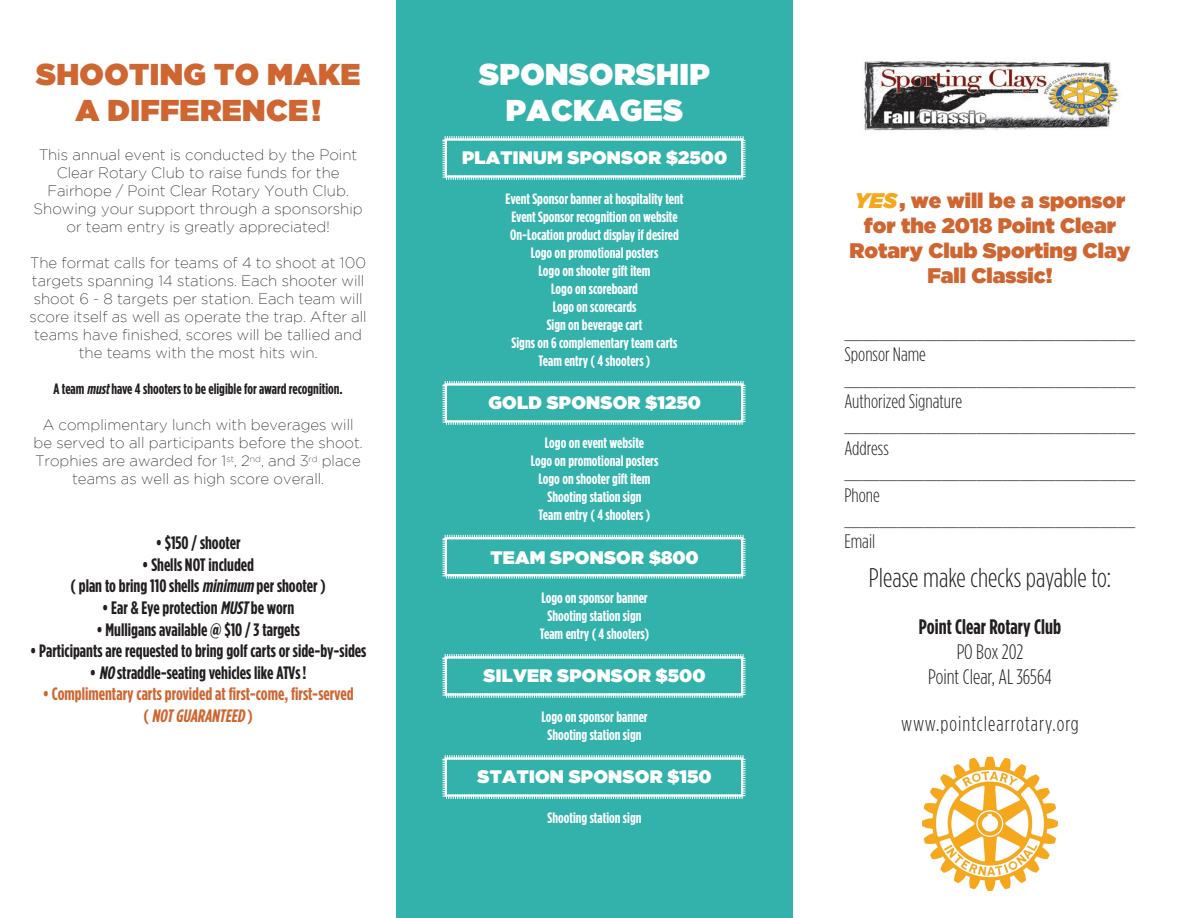
<style>
.page{position:relative;width:1188px;height:918px;background:#fff}
.page>*{position:absolute;margin:0;border:0;box-sizing:border-box;transform-origin:0 0}
.t1{font:30px/36px "Gotham Ultra";letter-spacing:.015em;color:#cf6632;text-align:center}
.t2{font:30px/36px "Gotham Ultra";letter-spacing:.015em;color:#fff;text-align:center}
.t3{font:300 27px "Gotham Condensed";color:#231f20}
.t4{font:21px/25.2px "Gotham Ultra";color:#cf6632;text-align:center}
.t5{font:300 21px/25.2px "Gotham Condensed";color:#231f20;text-align:center}
.t6{font:300 21px "Gotham Condensed";letter-spacing:.05em;color:#231f20}
.t7{font:700 21px "Gotham Condensed";color:#231f20}
.t8{font:300 19.5px/23.4px "Gotham Condensed";color:#231f20}
.t9{font:700 18px/21.6px "Gotham Condensed";color:#231f20;text-align:center}
.t10{font:18px "Gotham Ultra";letter-spacing:.015em;color:#fff}
.t11{font:700 18px/21.6px "Gotham Condensed";color:#cf6632;text-align:center}
.t12{font:200 15px/18px "Gotham";color:#231f20;text-align:center}
.t13{font:700 15px/18px "Gotham Condensed";color:#fff;text-align:center}
.t14{font:700 15px "Gotham Condensed";color:#231f20}
.s1{font-style:italic}
.s2{font-style:italic;color:#f5a81c}
</style>
<div class="page">
<div style="left:396px;top:0;width:397px;height:918px;background:#33b2ac"></div>
<svg style="left:442px;top:136px;width:304px;height:44px"></svg>
<svg style="left:442px;top:381px;width:304px;height:44px"></svg>
<svg style="left:442px;top:534px;width:304px;height:45px"></svg>
<svg style="left:442px;top:654px;width:304px;height:44px"></svg>
<svg style="left:442px;top:755px;width:304px;height:44px"></svg>
<img style="left:864px;top:61px;width:255px;height:70px">
<img style="left:922px;top:756px;width:136px;height:135px">
<h1 class="t1" style="left:36px;top:56px;width:326px">SHOOTING TO MAKE<br>A DIFFERENCE!</h1>
<p class="t12" style="left:34px;top:146px;width:331px">This annual event is conducted by the Point Clear Rotary Club to raise funds for the Fairhope / Point Clear Rotary Youth Club.<br>Showing your support through a sponsorship or team entry is greatly appreciated!</p>
<p class="t12" style="left:30px;top:254px;width:339px">The format calls for teams of 4 to shoot at 100 targets spanning 14 stations. Each shooter will shoot 6 - 8 targets per station. Each team will score itself as well as operate the trap. After all teams have finished, scores will be tallied and the teams with the most hits win.</p>
<p class="t14" style="left:53px;top:381px;width:291px">A team <span class="s1">must</span>have 4 shooters to be eligible for award recognition.</p>
<p class="t12" style="left:34px;top:416px;width:331px">A complimentary lunch with beverages will be served to all participants before the shoot.<br>Trophies are awarded for 1<sup>st</sup>, 2<sup>nd</sup>, and 3<sup>rd</sup> place teams as well as high score overall.</p>
<p class="t9" style="left:156px;top:532px;width:86px">• $150 / shooter</p>
<p class="t9" style="left:71px;top:553px;width:257px">• Shells NOT included<br>( plan to bring 110 shells <span class="s1">minimum</span> per shooter )</p>
<p class="t9" style="left:102px;top:597px;width:194px">• Ear &amp; Eye protection <span class="s1">MUST</span>be worn</p>
<p class="t9" style="left:96px;top:618px;width:205px">• Mulligans available @ $10 / 3 targets</p>
<p class="t9" style="left:30px;top:640px;width:338px">• Participants are requested to bring golf carts or side-by-sides</p>
<p class="t9" style="left:90px;top:661px;width:218px">• <span class="s1">NO</span> straddle-seating vehicles like ATVs!</p>
<p class="t11" style="left:43px;top:683px;width:312px">• Complimentary carts provided at first-come, first-served ( <span class="s1">NOTGUARANTEED</span> )</p>
<h1 class="t2" style="left:479px;top:56px;width:232px">SPONSORSHIP<br>PACKAGES</h1>
<p class="t10" style="left:462px;top:147px;width:267px">PLATINUM SPONSOR $2500</p>
<p class="t13" style="left:506px;top:189px;width:179px">Event Sponsor banner at hospitality tent<br>Event Sponsor recognition on website<br>On-Location product display if desired<br>Logo on promotional posters<br>Logo on shooter gift item<br>Logo on scoreboard<br>Logo on scorecards<br>Sign on beverage cart<br>Signs on 6 complementary team carts<br>Team entry ( 4 shooters )</p>
<p class="t10" style="left:488px;top:392px;width:214px">GOLD SPONSOR $1250</p>
<p class="t13" style="left:531px;top:434px;width:129px">Logo on event website<br>Logo on promotional posters<br>Logo on shooter gift item<br>Shooting station sign<br>Team entry ( 4 shooters )</p>
<p class="t10" style="left:491px;top:547px;width:210px">TEAM SPONSOR $800</p>
<p class="t13" style="left:540px;top:589px;width:111px">Logo on sponsor banner<br>Shooting station sign<br>Team entry ( 4 shooters)</p>
<p class="t10" style="left:484px;top:666px;width:223px">SILVER SPONSOR $500</p>
<p class="t13" style="left:541px;top:707px;width:108px">Logo on sponsor banner<br>Shooting station sign</p>
<p class="t10" style="left:478px;top:767px;width:236px">STATION SPONSOR $150</p>
<p class="t13" style="left:548px;top:808px;width:95px">Shooting station sign</p>
<h3 class="t4" style="left:850px;top:187px;width:282px"><span class="s2">YES</span>, we will be a sponsor for the 2018 Point Clear<br>Rotary Club Sporting Clay<br>Fall Classic!</h3>
<p class="t8" style="left:844px;top:319px;width:292px">_________________________________<br>Sponsor Name _________________________________<br>Authorized Signature _________________________________<br>Address _________________________________<br>Phone _________________________________<br>Email</p>
<h2 class="t3" style="left:869px;top:563px;width:244px">Please make checks payable to:</h2>
<h3 class="t7" style="left:919px;top:614px;width:144px">Point Clear Rotary Club</h3>
<h3 class="t5" style="left:928px;top:639px;width:125px">PO Box 202<br>Point Clear, AL 36564</h3>
<h3 class="t6" style="left:901px;top:712px;width:179px">www.pointclearrotary.org</h3>
</div>
